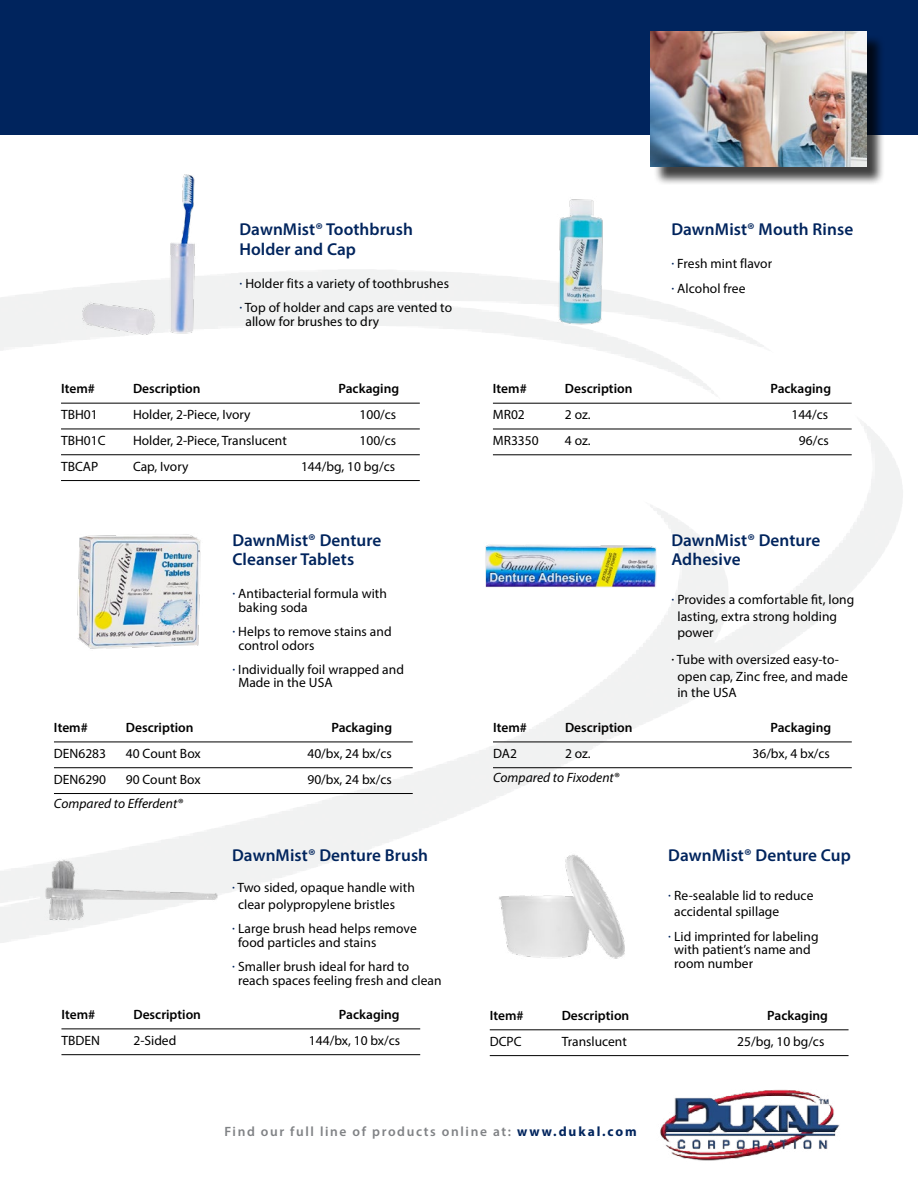
<style>
.page{position:relative;width:918px;height:1188px;background:#fff}
.page>*{position:absolute;margin:0;border:0;box-sizing:border-box;transform-origin:0 0}
.t1{font:600 17.25px/19.5px "Myriad Pro";letter-spacing:.005em;color:#00245d}
.t2{font:13.5px/13.5px "Myriad Pro";letter-spacing:.005em;color:#000}
.t3{font:600 13.5px "Myriad Pro";color:#000}
.t4{font:600 13.5px "Myriad Pro";letter-spacing:.12em;color:#808285}
.t5{font:italic 13.5px "Myriad Pro";letter-spacing:.005em;color:#000}
.s1{color:#00245d}
.s2{font-weight:700;color:#00245d}
</style>
<div class="page">
<div style="left:0;top:0;width:918px;height:135px;background:#00245d"></div>
<div style="left:653px;top:34px;width:232px;height:151px;background:#000;opacity:.75"></div>
<img style="left:650px;top:32px;width:216px;height:135px">
<img style="left:78px;top:534px;width:123px;height:115px">
<hr style="left:54px;top:742px;width:359px;height:1px;background:#000">
<hr style="left:54px;top:767px;width:359px;height:1px;background:#000">
<hr style="left:54px;top:793px;width:359px;height:1px;background:#000">
<img style="left:499px;top:854px;width:126px;height:105px">
<hr style="left:490px;top:1030px;width:359px;height:1px;background:#000">
<hr style="left:490px;top:1055px;width:359px;height:1px;background:#000">
<img style="left:556px;top:199px;width:51px;height:128px">
<hr style="left:493px;top:403px;width:359px;height:1px;background:#000">
<hr style="left:493px;top:429px;width:359px;height:1px;background:#000">
<hr style="left:493px;top:455px;width:359px;height:1px;background:#000">
<img style="left:45px;top:858px;width:175px;height:65px">
<hr style="left:61px;top:1029px;width:359px;height:1px;background:#000">
<hr style="left:61px;top:1054px;width:359px;height:1px;background:#000">
<img style="left:660px;top:1089px;width:180px;height:72px">
<img style="left:485px;top:544px;width:172px;height:44px">
<hr style="left:493px;top:742px;width:359px;height:1px;background:#000">
<hr style="left:493px;top:767px;width:359px;height:1px;background:#000">
<img style="left:83px;top:174px;width:117px;height:162px">
<hr style="left:61px;top:403px;width:359px;height:1px;background:#000">
<hr style="left:61px;top:429px;width:359px;height:1px;background:#000">
<hr style="left:61px;top:454px;width:359px;height:1px;background:#000">
<hr style="left:61px;top:480px;width:359px;height:1px;background:#000">
<p class="t1" style="left:239px;top:219px;width:175px">DawnMist® Toothbrush<br>Holder and Cap</p>
<p class="t2" style="left:239px;top:271px;width:214px;line-height:24.3px"><span class="s1">·</span> Holder fits a variety of toothbrushes <span class="s1">·</span> Top of holder and caps are vented to</p>
<p class="t2" style="left:245px;top:314px;width:135px">allow for brushes to dry</p>
<p class="t3" style="left:61px;top:380px;width:35px">Item#</p>
<p class="t3" style="left:133px;top:380px;width:69px">Description</p>
<p class="t3" style="left:339px;top:380px;width:62px">Packaging</p>
<p class="t2" style="left:61px;top:408px;width:38px">TBH01</p>
<p class="t2" style="left:133px;top:408px;width:119px">Holder, 2-Piece, Ivory</p>
<p class="t2" style="left:360px;top:408px;width:38px">100/cs</p>
<p class="t2" style="left:61px;top:433px;width:46px">TBH01C</p>
<p class="t2" style="left:133px;top:433px;width:155px">Holder, 2-Piece, Translucent</p>
<p class="t2" style="left:360px;top:433px;width:38px">100/cs</p>
<p class="t2" style="left:61px;top:459px;width:39px">TBCAP</p>
<p class="t2" style="left:133px;top:459px;width:57px">Cap, Ivory</p>
<p class="t2" style="left:301px;top:459px;width:96px">144/bg, 10 bg/cs</p>
<p class="t1" style="left:232px;top:530px;width:151px">DawnMist® Denture<br>Cleanser Tablets</p>
<p class="t2" style="left:238px;top:587px;width:150px;text-indent:-6px"><span class="s1">·</span> Antibacterial formula with baking soda</p>
<p class="t2" style="left:238px;top:625px;width:155px;text-indent:-6px"><span class="s1">·</span> Helps to remove stains and control odors</p>
<p class="t2" style="left:238px;top:662px;width:167px;text-indent:-6px"><span class="s1">·</span> Individually foil wrapped and<br>Made in the USA</p>
<p class="t3" style="left:54px;top:719px;width:35px">Item#</p>
<p class="t3" style="left:126px;top:719px;width:69px">Description</p>
<p class="t3" style="left:331px;top:719px;width:62px">Packaging</p>
<p class="t2" style="left:54px;top:746px;width:54px">DEN6283</p>
<p class="t2" style="left:126px;top:746px;width:76px">40 Count Box</p>
<p class="t2" style="left:307px;top:746px;width:86px">40/bx, 24 bx/cs</p>
<p class="t2" style="left:54px;top:772px;width:54px">DEN6290</p>
<p class="t2" style="left:126px;top:772px;width:76px">90 Count Box</p>
<p class="t2" style="left:307px;top:772px;width:86px">90/bx, 24 bx/cs</p>
<p class="t5" style="left:54px;top:795px;width:130px">Compared to Efferdent®</p>
<p class="t1" style="left:232px;top:845px;width:198px">DawnMist® Denture Brush</p>
<p class="t2" style="left:238px;top:879px;width:178px;line-height:16.5px;text-indent:-6px"><span class="s1">·</span> Two sided, opaque handle with clear polypropylene bristles</p>
<p class="t2" style="left:238px;top:922px;width:180px;text-indent:-6px"><span class="s1">·</span> Large brush head helps remove food particles and stains</p>
<p class="t2" style="left:238px;top:960px;width:205px;text-indent:-6px"><span class="s1">·</span> Smaller brush ideal for hard to reach spaces feeling fresh and clean</p>
<p class="t3" style="left:61px;top:1006px;width:35px">Item#</p>
<p class="t3" style="left:133px;top:1006px;width:69px">Description</p>
<p class="t3" style="left:339px;top:1006px;width:62px">Packaging</p>
<p class="t2" style="left:61px;top:1033px;width:40px">TBDEN</p>
<p class="t2" style="left:133px;top:1033px;width:44px">2-Sided</p>
<p class="t2" style="left:309px;top:1033px;width:93px">144/bx, 10 bx/cs</p>
<p class="t1" style="left:671px;top:219px;width:183px">DawnMist® Mouth Rinse</p>
<p class="t2" style="left:671px;top:251px;width:102px;line-height:24.3px"><span class="s1">·</span> Fresh mint flavor <span class="s1">·</span> Alcohol free</p>
<p class="t3" style="left:493px;top:380px;width:35px">Item#</p>
<p class="t3" style="left:565px;top:380px;width:69px">Description</p>
<p class="t3" style="left:770px;top:380px;width:62px">Packaging</p>
<p class="t2" style="left:493px;top:408px;width:33px">MR02</p>
<p class="t2" style="left:565px;top:408px;width:27px">2 oz.</p>
<p class="t2" style="left:791px;top:408px;width:38px">144/cs</p>
<p class="t2" style="left:493px;top:433px;width:47px">MR3350</p>
<p class="t2" style="left:565px;top:433px;width:27px">4 oz.</p>
<p class="t2" style="left:799px;top:433px;width:31px">96/cs</p>
<p class="t1" style="left:671px;top:530px;width:151px">DawnMist® Denture<br>Adhesive</p>
<p class="t2" style="left:677px;top:591px;width:178px;line-height:16.5px;text-indent:-6px"><span class="s1">·</span> Provides a comfortable fit, long lasting, extra strong holding power</p>
<p class="t2" style="left:677px;top:651px;width:172px;line-height:16.5px;text-indent:-6px">· Tube with oversized easy-to&shy;open cap, Zinc free, and made in the USA</p>
<p class="t3" style="left:493px;top:719px;width:35px">Item#</p>
<p class="t3" style="left:565px;top:719px;width:69px">Description</p>
<p class="t3" style="left:771px;top:719px;width:62px">Packaging</p>
<p class="t2" style="left:493px;top:746px;width:25px">DA2</p>
<p class="t2" style="left:565px;top:746px;width:27px">2 oz.</p>
<p class="t2" style="left:753px;top:746px;width:79px">36/bx, 4 bx/cs</p>
<p class="t5" style="left:493px;top:769px;width:128px">Compared to Fixodent®</p>
<p class="t1" style="left:668px;top:845px;width:184px">DawnMist® Denture Cup</p>
<p class="t2" style="left:674px;top:887px;width:141px;line-height:16.5px;text-indent:-6px"><span class="s1">·</span> Re-sealable lid to reduce accidental spillage</p>
<p class="t2" style="left:674px;top:929px;width:146px;text-indent:-6px"><span class="s1">·</span> Lid imprinted for labeling with patient’s name and room number</p>
<p class="t3" style="left:490px;top:1007px;width:35px">Item#</p>
<p class="t3" style="left:562px;top:1007px;width:69px">Description</p>
<p class="t3" style="left:767px;top:1007px;width:62px">Packaging</p>
<p class="t2" style="left:490px;top:1034px;width:33px">DCPC</p>
<p class="t2" style="left:562px;top:1034px;width:67px">Translucent</p>
<p class="t2" style="left:737px;top:1034px;width:89px">25/bg, 10 bg/cs</p>
<p class="t4" style="left:224px;top:1123px;width:414px">Find our full line of products online at: <span class="s2">www.dukal.com</span></p>
</div>
